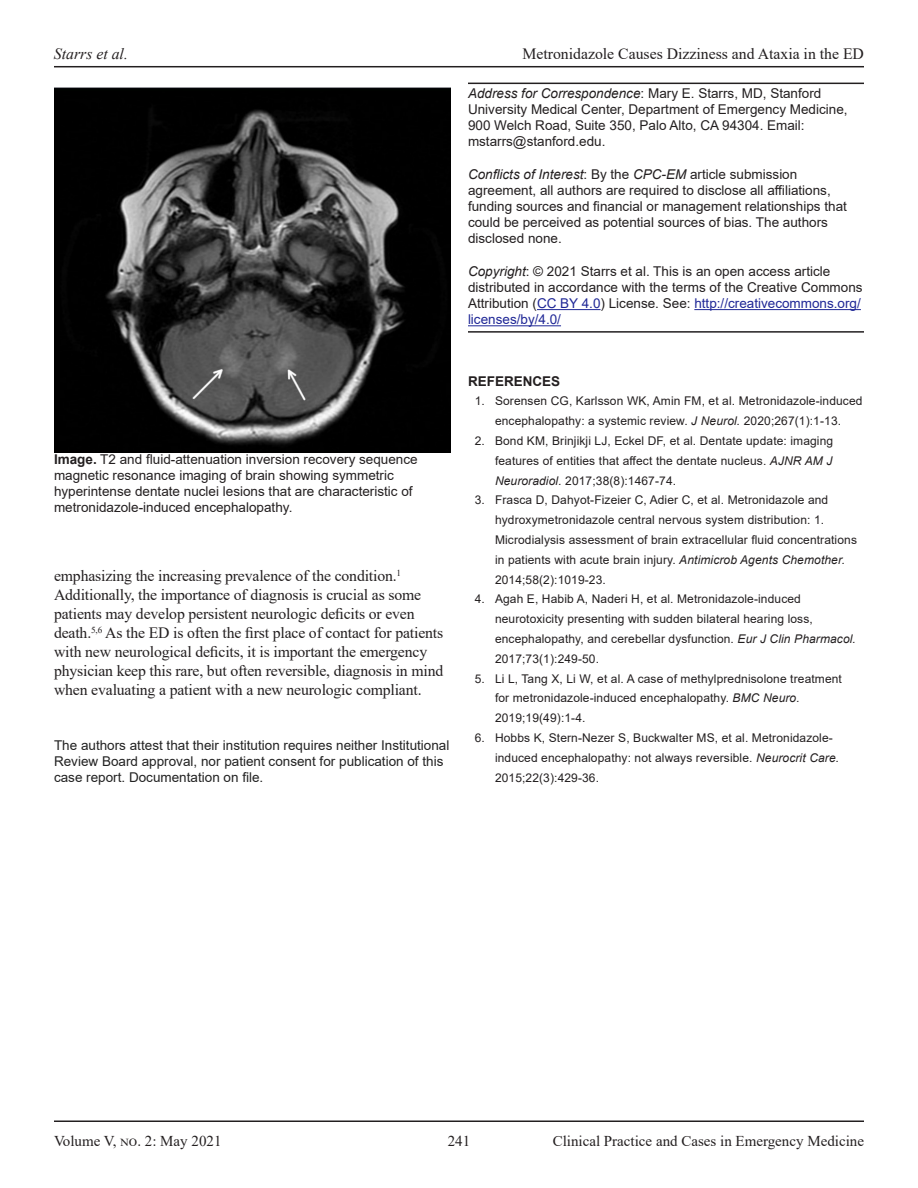
<style>
.page{position:relative;width:918px;height:1188px;background:#fff}
.page>*{position:absolute;margin:0;border:0;box-sizing:border-box;transform-origin:0 0}
.Body_Text{font:15.75px/18.9px "Times New Roman";letter-spacing:-.01em;color:#231f20}
.t1{font:italic 15.75px "Times New Roman";color:#231f20}
.t2{font:15px "Times New Roman";color:#231f20}
.Figures_Tables_text{font:13.5px/16.2px "Arial";color:#231f20}
.t3{font:13.5px/16.2px "Arial";color:#222}
.t4{font:700 13.5px "Arial";color:#231f20}
.t5{font:12px/19.8px "Arial";letter-spacing:.01em;color:#231f20}
.s1{font-style:italic}
.s2{color:#1f2796}
.s3{font-weight:700}
</style>
<div class="page">
<hr style="left:54px;top:1120px;width:810px;height:2px;background:#231f20">
<hr style="left:54px;top:66px;width:810px;height:1px;background:#231f20">
<img style="left:54px;top:88px;width:396px;height:365px">
<hr style="left:468px;top:83px;width:396px;height:1px;background:#231f20">
<hr style="left:537px;top:309px;width:64px;height:1px;background:#1f2796">
<hr style="left:694px;top:309px;width:167px;height:1px;background:#1f2796">
<hr style="left:468px;top:331px;width:396px;height:2px;background:#231f20">
<hr style="left:468px;top:325px;width:93px;height:1px;background:#1f2796">
<h1 class="t1" style="left:54px;top:43px;width:75px">Starrs et al.</h1>
<h1 class="Body_Text" style="left:522px;top:44px;width:343px">Metronidazole Causes Dizziness and Ataxia in the ED</h1>
<p class="Figures_Tables_text" style="left:468px;top:85px;width:381px"><span class="s1">Address for Correspondence</span>: Mary E. Starrs, MD, Stanford University Medical Center, Department of Emergency Medicine, 900 Welch Road, Suite 350, Palo Alto, CA 94304. Email: mstarrs@stanford.edu.</p>
<p class="Figures_Tables_text" style="left:468px;top:166px;width:380px"><span class="s1">Conflicts of Interest</span>: By the <span class="s1">CPC-EM</span> article submission agreement, all authors are required to disclose all affiliations, funding sources and financial or management relationships that could be perceived as potential sources of bias. The authors disclosed none.</p>
<p class="Figures_Tables_text" style="left:468px;top:263px;width:396px"><span class="s1">Copyright</span>: © 2021 Starrs et al. This is an open access article distributed in accordance with the terms of the Creative Commons Attribution (<span class="s2">CC BY 4.0</span>) License. See: <span class="s2">http://creativecommons.org/ licenses/by/4.0/</span></p>
<p class="Figures_Tables_text" style="left:54px;top:451px;width:365px"><span class="s3">Image.</span> T2 and fluid-attenuation inversion recovery sequence magnetic resonance imaging of brain showing symmetric hyperintense dentate nuclei lesions that are characteristic of metronidazole-induced encephalopathy.</p>
<p class="Body_Text" style="left:54px;top:566px;width:391px">emphasizing the increasing prevalence of the condition.<sup>1<br></sup>Additionally, the importance of diagnosis is crucial as some patients may develop persistent neurologic deficits or even death.<sup>5,6</sup> As the ED is often the first place of contact for patients with new neurological deficits, it is important the emergency physician keep this rare, but often reversible, diagnosis in mind when evaluating a patient with a new neurologic compliant.</p>
<p class="t3" style="left:54px;top:737px;width:397px">The authors attest that their institution requires neither Institutional<br>Review Board approval, nor patient consent for publication of this case report. Documentation on file.</p>
<p class="t4" style="left:468px;top:371px;width:94px">REFERENCES</p>
<p class="t5" style="left:475px;top:391px;width:389px;text-align:center">1. Sorensen CG, Karlsson WK, Amin FM, et al. Metronidazole-induced encephalopathy: a systemic review. <span class="s1">J Neurol.</span> 2020;267(1):1-13.</p>
<p class="t5" style="left:495px;top:431px;width:340px;text-align:justify;text-indent:-20px">2. Bond KM, Brinjikji LJ, Eckel DF, et al. Dentate update: imaging features of entities that affect the dentate nucleus. <span class="s1">AJNR AM J Neuroradiol.</span> 2017;38(8):1467-74.</p>
<p class="t5" style="left:495px;top:490px;width:364px;text-indent:-20px">3. Frasca D, Dahyot-Fizeier C, Adier C, et al. Metronidazole and hydroxymetronidazole central nervous system distribution: 1.<br>Microdialysis assessment of brain extracellular fluid concentrations in patients with acute brain injury. <span class="s1">Antimicrob Agents Chemother.<br></span>2014;58(2):1019-23.</p>
<p class="t5" style="left:495px;top:589px;width:362px;text-indent:-20px">4. Agah E, Habib A, Naderi H, et al. Metronidazole-induced neurotoxicity presenting with sudden bilateral hearing loss, encephalopathy, and cerebellar dysfunction. <span class="s1">Eur J Clin Pharmacol.<br></span>2017;73(1):249-50.</p>
<p class="t5" style="left:495px;top:668px;width:348px;text-indent:-20px">5. Li L, Tang X, Li W, et al. A case of methylprednisolone treatment for metronidazole-induced encephalopathy. <span class="s1">BMC Neuro.<br></span>2019;19(49):1-4.</p>
<p class="t5" style="left:495px;top:728px;width:346px;text-indent:-20px">6. Hobbs K, Stern-Nezer S, Buckwalter MS, et al. Metronidazole&shy;induced encephalopathy: not always reversible. <span class="s1">Neurocrit Care.<br></span>2015;22(3):429-36.</p>
<p class="t2" style="left:54px;top:1130px;width:169px">Volume V, no. 2: May 2021</p>
<p class="t2" style="left:448px;top:1130px;width:24px">241</p>
<p class="t2" style="left:553px;top:1130px;width:313px">Clinical Practice and Cases in Emergency Medicine</p>
</div>
